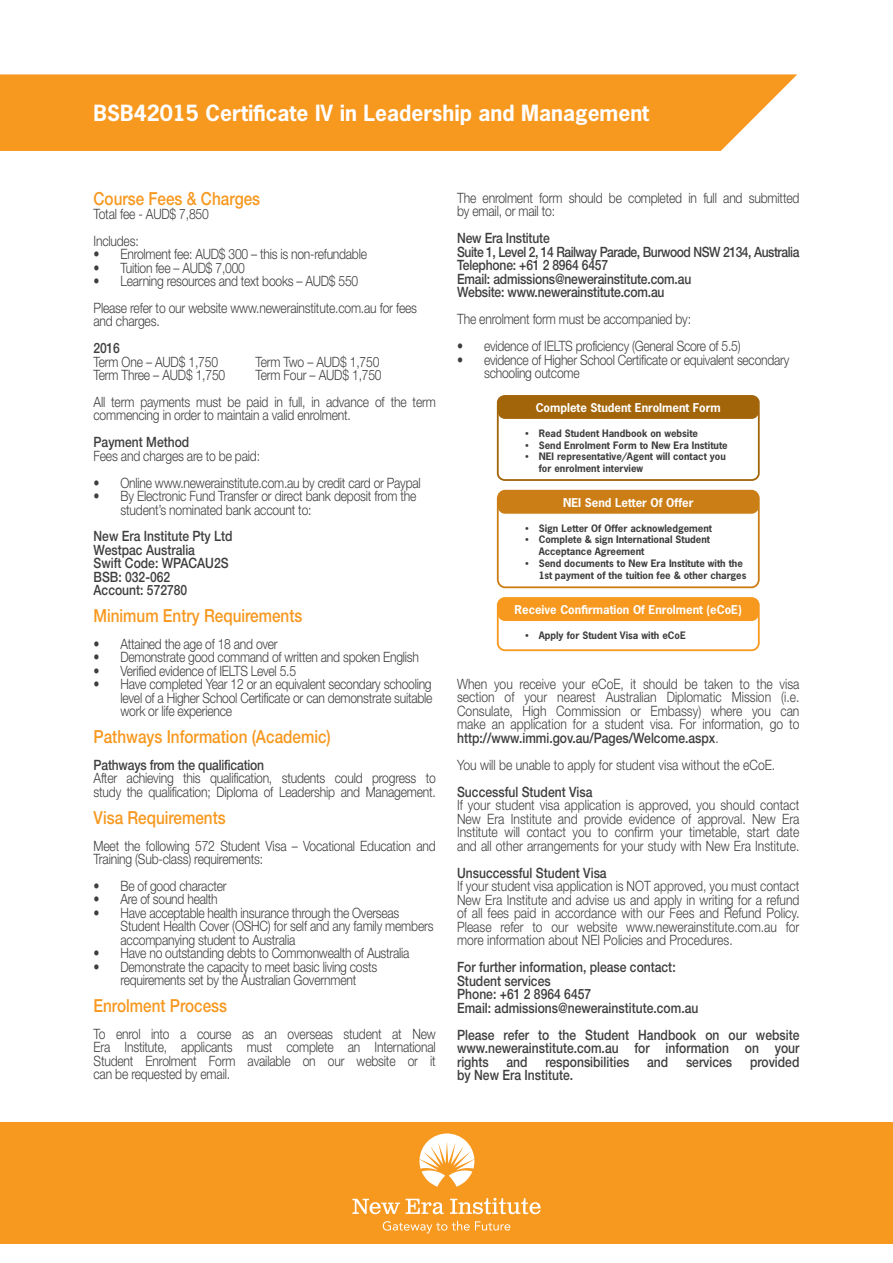
<style>
.page{position:relative;width:893px;height:1263px;background:#fff}
.page>*{position:absolute;margin:0;border:0;box-sizing:border-box;transform-origin:0 0}
.t1{font:700 21px "News Gothic Std";color:#fff}
.t2{font:500 18px "Helvetica Neue";color:#f7981f;scale:.85 1}
.t3{font:300 14.25px/13.5px "Helvetica Neue";letter-spacing:-.015em;color:#3e3e3f;scale:.85 1}
.t4{font:500 14.25px/13.5px "Helvetica Neue";color:#3e3e3f;text-align:justify;scale:.85 1}
.t5{font:500 14.25px "Helvetica Neue";letter-spacing:-.035em;color:#3e3e3f;scale:.85 1}
.t6{font:700 11.4px "News Gothic Std";color:#fff}
.t7{font:700 9.6px/11.9px "News Gothic Std";color:#3e3e3f}
.s1{font-weight:500}
</style>
<div class="page">
<div style="left:0;top:1123px;width:893px;height:121px;background:#f7981f"></div>
<svg style="left:419px;top:1133px;width:55px;height:54px"></svg>
<svg style="left:352px;top:1199px;width:48px;height:15px"></svg>
<svg style="left:406px;top:1199px;width:38px;height:15px"></svg>
<svg style="left:450px;top:1198px;width:91px;height:16px"></svg>
<svg style="left:383px;top:1221px;width:127px;height:12px"></svg>
<div style="left:0;top:74px;width:797px;height:77px;background:#f7981f"></div>
<div style="left:497px;top:395px;width:263px;height:86px;border:2px solid #a36509;border-radius:7px"></div>
<div style="left:498px;top:396px;width:261px;height:23px;background:#a36509;border-radius:7px"></div>
<div style="left:498px;top:491px;width:261px;height:23px;background:#cc7e16;border-radius:7px"></div>
<div style="left:497px;top:490px;width:263px;height:98px;border:2px solid #cc7e16;border-radius:8px"></div>
<div style="left:498px;top:598px;width:261px;height:23px;background:#f7981f;border-radius:7px"></div>
<div style="left:497px;top:597px;width:263px;height:54px;border:2px solid #f7981f;border-radius:7px"></div>
<p class="t1" style="left:94px;top:99px;width:557px">BSB42015 Certificate IV in Leadership and Management</p>
<p class="t2" style="left:94px;top:188px;width:198px">Course Fees &amp; Charges</p>
<p class="t3" style="left:94px;top:207px;width:137px">Total fee - AUD$ 7,850</p>
<p class="t3" style="left:94px;top:234px;width:55px">Includes:</p>
<p class="t3" style="left:94px;top:247px;width:323px">• Enrolment fee: AUD$ 300 – this is non-refundable</p>
<p class="t3" style="left:94px;top:260px;width:180px">• Tuition fee – AUD$ 7,000</p>
<p class="t3" style="left:94px;top:274px;width:313px">• Learning resources and text books – AUD$ 550</p>
<p class="t3" style="left:94px;top:301px;width:382px">Please refer to our website www.newerainstitute.com.au for fees and charges.</p>
<p class="t4" style="left:94px;top:341px;width:33px">2016</p>
<p class="t3" style="left:94px;top:355px;width:148px">Term One – AUD$ 1,750</p>
<p class="t3" style="left:256px;top:355px;width:147px">Term Two – AUD$ 1,750</p>
<p class="t3" style="left:94px;top:368px;width:157px">Term Three – AUD$ 1,750</p>
<p class="t3" style="left:256px;top:368px;width:150px">Term Four – AUD$ 1,750</p>
<p class="t3" style="left:94px;top:395px;width:404px">All term payments must be paid in full, in advance of the term commencing in order to maintain a valid enrolment.</p>
<p class="t4" style="left:94px;top:435px;width:114px">Payment Method</p>
<p class="t3" style="left:94px;top:449px;width:197px">Fees and charges are to be paid:</p>
<p class="t3" style="left:94px;top:475px;width:386px">• Online www.newerainstitute.com.au by credit card or Paypal</p>
<p class="t3" style="left:121px;top:489px;width:350px;text-indent:-27px">• By Electronic Fund Transfer or direct bank deposit from the student’s nominated bank account to:</p>
<p class="t4" style="left:94px;top:529px;width:165px">New Era Institute Pty Ltd</p>
<p class="t4" style="left:94px;top:543px;width:121px">Westpac Australia</p>
<p class="t4" style="left:94px;top:556px;width:160px">Swift Code: WPACAU2S</p>
<p class="t4" style="left:94px;top:570px;width:92px">BSB: 032-062</p>
<p class="t4" style="left:94px;top:583px;width:112px">Account: 572780</p>
<p class="t2" style="left:94px;top:605px;width:247px">Minimum Entry Requirements</p>
<p class="t3" style="left:94px;top:637px;width:218px">• Attained the age of 18 and over</p>
<p class="t3" style="left:94px;top:650px;width:384px">• Demonstrate good command of written and spoken English</p>
<p class="t3" style="left:94px;top:664px;width:240px">• Verified evidence of IELTS Level 5.5</p>
<p class="t3" style="left:121px;top:677px;width:368px;text-align:justify;text-indent:-27px">• Have completed Year 12 or an equivalent secondary schooling level of a Higher School Certificate or can demonstrate suitable work or life experience</p>
<p class="t2" style="left:94px;top:726px;width:281px">Pathways Information (Academic)</p>
<p class="t4" style="left:94px;top:758px;width:202px">Pathways from the qualification</p>
<p class="t3" style="left:94px;top:771px;width:404px">After achieving this qualification, students could progress to</p>
<p class="t3" style="left:94px;top:785px;width:404px">study the qualification; Diploma of Leadership and Management.</p>
<p class="t2" style="left:94px;top:806px;width:157px">Visa Requirements</p>
<p class="t3" style="left:94px;top:838px;width:404px">Meet the following 572 Student Visa – Vocational Education and<br>Training (Sub-class) requirements:</p>
<p class="t3" style="left:94px;top:879px;width:158px">• Be of good character</p>
<p class="t3" style="left:94px;top:892px;width:147px">• Are of sound health</p>
<p class="t3" style="left:121px;top:906px;width:370px;text-indent:-27px">• Have acceptable health insurance through the Overseas<br>Student Health Cover (OSHC) for self and any family members accompanying student to Australia</p>
<p class="t3" style="left:94px;top:946px;width:373px">• Have no outstanding debts to Commonwealth of Australia</p>
<p class="t3" style="left:94px;top:959px;width:335px;text-align:center">• Demonstrate the capacity to meet basic living costs requirements set by the Australian Government</p>
<p class="t2" style="left:94px;top:995px;width:159px">Enrolment Process</p>
<p class="t3" style="left:94px;top:1027px;width:404px;text-align:justify">To enrol into a course as an overseas student at New Era Institute, applicants must complete an International Student Enrolment Form available on our website or it can be requested by email.</p>
<p class="t3" style="left:457px;top:190px;width:404px">The enrolment form should be completed in full and submitted by email, or mail to:</p>
<p class="t4" style="left:457px;top:231px;width:111px">New Era Institute</p>
<p class="t5" style="left:457px;top:243px;width:404px">Suite 1, Level 2, 14 Railway Parade, Burwood NSW 2134, Australia</p>
<p class="t4" style="left:457px;top:258px;width:179px">Telephone: +61 2 8964 6457</p>
<p class="t4" style="left:457px;top:272px;width:277px">Email: admissions@newerainstitute.com.au</p>
<p class="t4" style="left:457px;top:285px;width:246px">Website: www.newerainstitute.com.au</p>
<p class="t3" style="left:457px;top:312px;width:277px">The enrolment form must be accompanied by:</p>
<p class="t3" style="left:457px;top:339px;width:335px">• evidence of IELTS proficiency (General Score of 5.5)</p>
<p class="t3" style="left:484px;top:352px;width:361px;text-indent:-27px">• evidence of Higher School Certificate or equivalent secondary schooling outcome</p>
<p class="t6" style="left:536px;top:400px;width:187px">Complete Student Enrolment Form</p>
<p class="t7" style="left:525px;top:427px;width:175px">• Read Student Handbook on website</p>
<p class="t7" style="left:525px;top:439px;width:205px">• Send Enrolment Form to New Era Institute</p>
<p class="t7" style="left:539px;top:451px;width:189px;text-indent:-14px">• NEI representative/Agent will contact you for enrolment interview</p>
<p class="t6" style="left:563px;top:495px;width:132px">NEI Send Letter Of Offer</p>
<p class="t7" style="left:525px;top:522px;width:189px">• Sign Letter Of Offer acknowledgement</p>
<p class="t7" style="left:539px;top:534px;width:173px;text-indent:-14px">• Complete &amp; sign International Student<br>Acceptance Agreement</p>
<p class="t7" style="left:539px;top:557px;width:209px;text-indent:-14px">• Send documents to New Era Institute with the<br>1st payment of the tuition fee &amp; other charges</p>
<p class="t6" style="left:515px;top:602px;width:229px">Receive Confirmation Of Enrolment (eCoE)</p>
<p class="t7" style="left:525px;top:629px;width:163px">• Apply for Student Visa with eCoE</p>
<p class="t3" style="left:457px;top:676px;width:404px;text-align:justify">When you receive your eCoE, it should be taken to the visa section of your nearest Australian Diplomatic Mission (i.e.<br>Consulate, High Commission or Embassy) where you can make an application for a student visa. For information, go to <span class="s1">http://www.immi.gov.au/Pages/Welcome.aspx</span>.</p>
<p class="t3" style="left:457px;top:757px;width:376px">You will be unable to apply for student visa without the eCoE.</p>
<p class="t4" style="left:457px;top:785px;width:161px">Successful Student Visa</p>
<p class="t3" style="left:457px;top:798px;width:404px;text-align:justify">If your student visa application is approved, you should contact New Era Institute and provide evidence of approval. New Era Institute will contact you to confirm your timetable, start date and all other arrangements for your study with New Era Institute.</p>
<p class="t4" style="left:457px;top:866px;width:177px">Unsuccessful Student Visa</p>
<p class="t3" style="left:457px;top:879px;width:404px;text-align:justify">If your student visa application is NOT approved, you must contact New Era Institute and advise us and apply in writing for a refund of all fees paid in accordance with our Fees and Refund Policy.</p>
<p class="t3" style="left:457px;top:919px;width:404px">Please refer to our website www.newerainstitute.com.au for more information about NEI Policies and Procedures.</p>
<p class="t4" style="left:457px;top:960px;width:259px">For further information, please contact:</p>
<p class="t4" style="left:457px;top:974px;width:112px">Student services</p>
<p class="t4" style="left:457px;top:987px;width:159px">Phone: +61 2 8964 6457</p>
<p class="t4" style="left:457px;top:1001px;width:285px">Email: admissions@newerainstitute.com.au</p>
<p class="t4" style="left:457px;top:1028px;width:404px">Please refer to the Student Handbook on our website www.newerainstitute.com.au for information on your rights and responsibilities and services provided by New Era Institute.</p>
</div>
